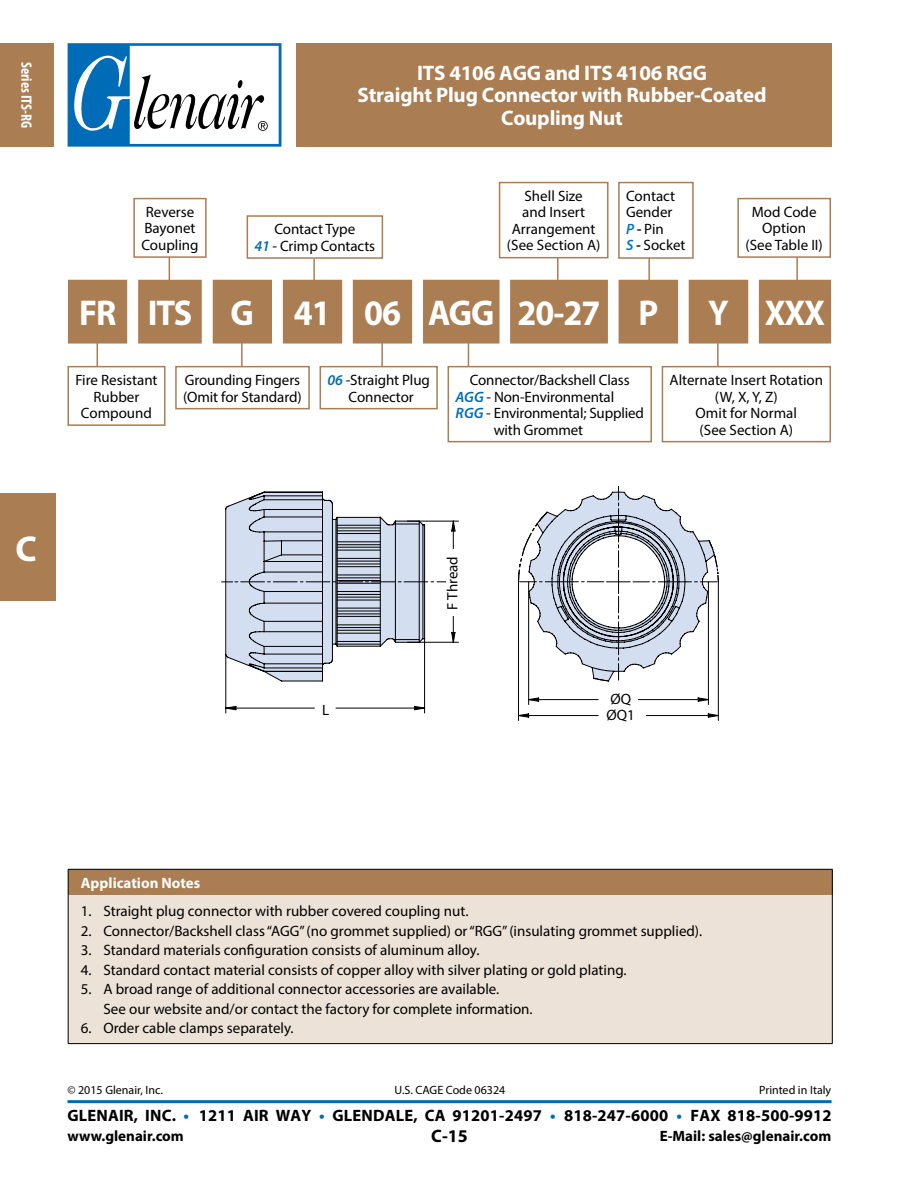
<style>
.page{position:relative;width:918px;height:1188px;background:#fff}
.page>*{position:absolute;margin:0;border:0;box-sizing:border-box;transform-origin:0 0}
.t1{font:700 36px "Myriad Pro";letter-spacing:-.03em;color:#fff;scale:.95 1}
.t2{font:700 36px "Myriad Pro";letter-spacing:-.03em;color:#fff}
.t3{font:700 21px/22.5px "Myriad Pro";letter-spacing:-.01em;color:#fff;text-align:center}
.t4{font:700 18px "Myriad Pro";color:#000}
.t5{font:700 16.5px "Myriad Pro";letter-spacing:.01em;color:#000}
.t6{font:15px/16.5px "Myriad Pro";color:#000;text-align:center}
.t7{font:700 15px "Myriad Pro";color:#000}
.t8{font:700 15px "Myriad Pro";color:#fff}
.t9{font:700 condensed 15px "Myriad Pro";letter-spacing:-.01em;color:#fff}
.t10{font:12px "Myriad Pro";color:#000}
.s1{font-weight:600;font-style:italic;color:#006cb7}
.s2{font-weight:600;font-style:italic;color:#0076be}
.s3{font-weight:600;font-style:italic}
.s4{color:#006bb6}
</style>
<div class="page">
<hr style="left:68px;top:1100px;width:764px;height:3px;background:#006bb6">
<div style="left:0;top:43px;width:54px;height:104px;background:#aa7d52"></div>
<div style="left:296px;top:43px;width:536px;height:104px;background:#aa7d52"></div>
<svg style="left:68px;top:43px;width:213px;height:103px"></svg>
<div style="left:0;top:493px;width:55px;height:108px;background:#aa7d52"></div>
<svg style="left:225px;top:682px;width:201px;height:31px"></svg>
<svg style="left:407px;top:520px;width:52px;height:182px"></svg>
<svg style="left:518px;top:487px;width:201px;height:231px"></svg>
<hr style="left:646px;top:715px;width:72px;height:1px;background:#000">
<hr style="left:519px;top:715px;width:79px;height:1px;background:#000">
<hr style="left:718px;top:582px;width:1px;height:139px;background:#000">
<hr style="left:518px;top:582px;width:1px;height:139px;background:#000">
<svg style="left:222px;top:491px;width:234px;height:191px"></svg>
<hr style="left:717px;top:312px;width:2px;height:71px;background:#aa7d52">
<hr style="left:557px;top:244px;width:2px;height:50px;background:#aa7d52">
<hr style="left:468px;top:333px;width:1px;height:50px;background:#aa7d52">
<hr style="left:97px;top:333px;width:1px;height:50px;background:#aa7d52">
<hr style="left:241px;top:333px;width:2px;height:50px;background:#aa7d52">
<hr style="left:313px;top:244px;width:2px;height:71px;background:#aa7d52">
<hr style="left:381px;top:312px;width:2px;height:71px;background:#aa7d52">
<hr style="left:796px;top:244px;width:2px;height:56px;background:#aa7d52">
<hr style="left:648px;top:244px;width:2px;height:56px;background:#aa7d52">
<hr style="left:169px;top:244px;width:1px;height:57px;background:#aa7d52">
<div style="left:446px;top:550px;width:18px;height:66px;background:#fff"></div>
<div style="left:68px;top:869px;width:764px;height:26px;background:#aa7d52"></div>
<div style="left:68px;top:895px;width:764px;height:149px;background:#ece2d8"></div>
<hr style="left:68px;top:869px;width:765px;height:1px;background:#000">
<svg style="left:68px;top:870px;width:1px;height:25px"></svg>
<svg style="left:832px;top:870px;width:1px;height:25px"></svg>
<hr style="left:68px;top:895px;width:1px;height:148px;background:#000">
<hr style="left:832px;top:895px;width:1px;height:148px;background:#000">
<hr style="left:68px;top:1043px;width:765px;height:1px;background:#000">
<svg style="left:68px;top:280px;width:763px;height:64px;background:#b58e69"></svg>
<div style="left:662px;top:367px;width:168px;height:75px;background:#fff"></div>
<div style="left:662px;top:366px;width:169px;height:76px;border:2px solid #aa7d52"></div>
<div style="left:68px;top:367px;width:97px;height:58px;background:#fff"></div>
<div style="left:68px;top:366px;width:97px;height:60px;border:2px solid #aa7d52"></div>
<div style="left:500px;top:183px;width:108px;height:75px;background:#fff"></div>
<div style="left:499px;top:182px;width:110px;height:76px;border:2px solid #aa7d52"></div>
<div style="left:247px;top:216px;width:135px;height:42px;background:#fff"></div>
<div style="left:247px;top:215px;width:136px;height:44px;border:2px solid #aa7d52"></div>
<div style="left:320px;top:367px;width:117px;height:42px;background:#fff"></div>
<div style="left:320px;top:366px;width:118px;height:43px;border:2px solid #aa7d52"></div>
<div style="left:176px;top:367px;width:133px;height:42px;background:#fff"></div>
<div style="left:175px;top:366px;width:135px;height:43px;border:2px solid #aa7d52"></div>
<div style="left:738px;top:199px;width:92px;height:58px;background:#fff"></div>
<div style="left:737px;top:198px;width:94px;height:60px;border:2px solid #aa7d52"></div>
<div style="left:134px;top:199px;width:72px;height:58px;background:#fff"></div>
<div style="left:133px;top:198px;width:74px;height:60px;border:2px solid #aa7d52"></div>
<div style="left:619px;top:183px;width:74px;height:75px;background:#fff"></div>
<div style="left:618px;top:182px;width:76px;height:77px;border:2px solid #aa7d52"></div>
<div style="left:448px;top:366px;width:204px;height:76px;border:2px solid #aa7d52"></div>
<p class="t9" style="left:36px;top:62px;width:67px;rotate:90deg">Series ITS-RG</p>
<h2 class="t3" style="left:358px;top:61px;width:410px">ITS 4106 AGG and ITS 4106 RGG<br>Straight Plug Connector with Rubber-Coated<br>Coupling Nut</h2>
<p class="t6" style="left:141px;top:203px;width:59px;text-align:left">Reverse<br>Bayonet<br>Coupling</p>
<p class="t6" style="left:254px;top:221px;width:122px">Contact Type<br><span class="s1">41</span> - Crimp Contacts</p>
<p class="t6" style="left:507px;top:187px;width:95px">Shell Size<br>and Insert<br>Arrangement (See Section A)</p>
<p class="t6" style="left:626px;top:187px;width:61px;text-align:left">Contact<br>Gender<br><span class="s2">P</span><span class="s3">-</span>Pin<br><span class="s2">S</span> <span class="s3">-</span> Socket</p>
<p class="t6" style="left:746px;top:203px;width:79px">Mod Code<br>Option<br>(See Table II)</p>
<h1 class="t1" style="left:79px;top:290px;width:611px">FR ITS G 41 06 AGG 20-27 P</h1>
<h1 class="t1" style="left:708px;top:290px;width:125px">Y XXX</h1>
<h1 class="t2" style="left:16px;top:525px;width:23px">C</h1>
<p class="t6" style="left:75px;top:372px;width:84px">Fire Resistant<br>Rubber<br>Compound</p>
<p class="t6" style="left:183px;top:372px;width:120px;text-align:left">Grounding Fingers (Omit for Standard)</p>
<p class="t6" style="left:327px;top:372px;width:104px"><span class="s1">06</span> -Straight Plug<br>Connector</p>
<p class="t6" style="left:470px;top:372px;width:161px">Connector/Backshell Class</p>
<p class="t6" style="left:456px;top:388px;width:160px"><span class="s1">AGG</span> - Non-Environmental</p>
<p class="t6" style="left:456px;top:405px;width:190px"><span class="s1">RGG</span> - Environmental; Supplied</p>
<p class="t6" style="left:494px;top:421px;width:91px">with Grommet</p>
<p class="t6" style="left:670px;top:372px;width:155px">Alternate Insert Rotation (W, X, Y, Z)<br>Omit for Normal<br>(See Section A)</p>
<p class="t6" style="left:444px;top:610px;width:55px;rotate:-90deg">F Thread</p>
<p class="t6" style="left:610px;top:690px;width:22px">ØQ</p>
<p class="t6" style="left:322px;top:701px;width:9px">L</p>
<p class="t6" style="left:607px;top:706px;width:30px">ØQ1</p>
<p class="t8" style="left:81px;top:873px;width:121px">Application Notes</p>
<p class="t6" style="left:81px;top:903px;width:389px">1. Straight plug connector with rubber covered coupling nut.</p>
<p class="t6" style="left:81px;top:922px;width:623px">2. Connector/Backshell class “AGG” (no grommet supplied) or “RGG” (insulating grommet supplied).</p>
<p class="t6" style="left:81px;top:942px;width:400px">3. Standard materials configuration consists of aluminum alloy.</p>
<p class="t6" style="left:81px;top:961px;width:547px">4. Standard contact material consists of copper alloy with silver plating or gold plating.</p>
<p class="t6" style="left:103px;top:979px;width:431px;line-height:19.5px;text-align:left;text-indent:-23px">5. A broad range of additional connector accessories are available.<br>See our website and/or contact the factory for complete information.</p>
<p class="t6" style="left:81px;top:1020px;width:214px">6. Order cable clamps separately.</p>
<p class="t10" style="left:68px;top:1082px;width:97px">© 2015 Glenair, Inc.</p>
<p class="t10" style="left:395px;top:1082px;width:112px">U.S. CAGE Code 06324</p>
<p class="t10" style="left:759px;top:1082px;width:74px">Printed in Italy</p>
<p class="t5" style="left:68px;top:1105px;width:766px">GLENAIR, INC. <span class="s4">•</span> 1211 AIR WAY <span class="s4">•</span> GLENDALE, CA 91201-2497 <span class="s4">•</span> 818-247-6000 <span class="s4">•</span> FAX 818-500-9912</p>
<p class="t4" style="left:431px;top:1124px;width:38px">C-15</p>
<p class="t7" style="left:68px;top:1126px;width:118px">www.glenair.com</p>
<p class="t7" style="left:660px;top:1126px;width:173px">E-Mail: sales@glenair.com</p>
</div>
